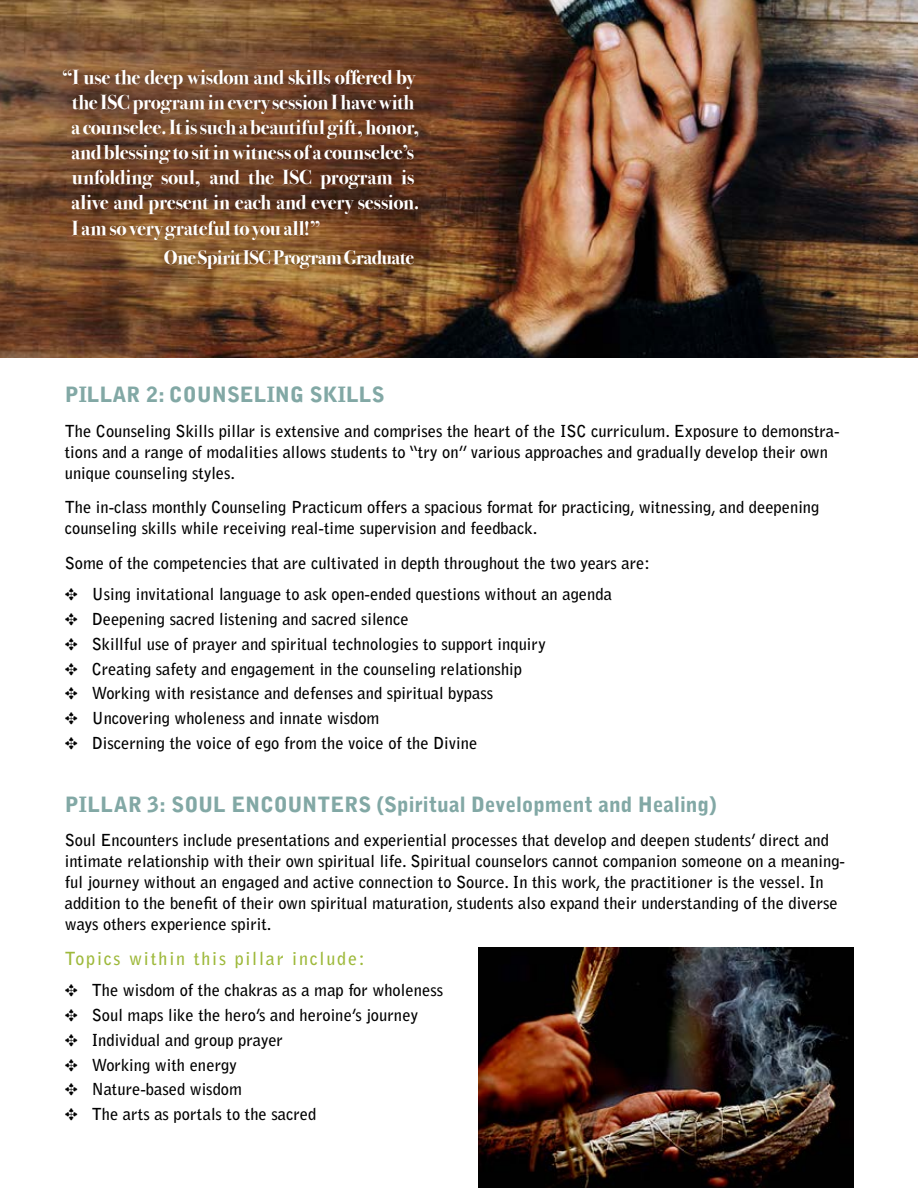
<style>
.page{position:relative;width:918px;height:1188px;background:#fff}
.page>*{position:absolute;margin:0;border:0;box-sizing:border-box;transform-origin:0 0}
.t1{font:900 21px "Bell Gothic Std";color:#82a8a5}
.t2{font:20.25px/25.2px "Bodoni Svty Two ITCTT Bold";letter-spacing:-.005em;color:#fff}
.t3{font:19.5px "Bodoni Svty Two ITCTT Bold";letter-spacing:-.025em;color:#fff}
.t4{font:700 18px "Bell Gothic Std";color:#9eb93b}
.t5{font:700 16.5px/24.8px "Bell Gothic Std";color:#000}
</style>
<div class="page">
<img style="left:0;top:0;width:918px;height:357px">
<img style="left:478px;top:947px;width:375px;height:241px">
<div style="left:55px;top:61px;width:371px;height:216px;background:#3e1400;opacity:.75"></div>
<p class="t2" style="left:71px;top:64px;width:350px;text-indent:-9px">“I use the deep wisdom and skills offered by the ISC program in every session I have with a counselee. It is such a beautiful gift, honor, and blessing to sit in witness of a counselee’s unfolding soul, and the ISC program is alive and present in each and every session.<br>I am so very grateful to you all!”</p>
<p class="t3" style="left:164px;top:246px;width:252px">One Spirit ISC Program Graduate</p>
<p class="t1" style="left:65px;top:383px;width:321px">PILLAR 2: COUNSELING SKILLS</p>
<p class="t5" style="left:65px;top:421px;width:776px;line-height:21px">The Counseling Skills pillar is extensive and comprises the heart of the I SC curriculum. Exposure to demonstra&shy;tions and a range of modalities allows students to “try on” various approaches and gradually develop their own unique counseling styles.</p>
<p class="t5" style="left:65px;top:497px;width:756px;line-height:21px">The in-class monthly Counseling P racticum offers a spacious format for practicing, witnessing, and deepening counseling skills while receiving real-time supervision and feedback.</p>
<p class="t5" style="left:65px;top:547px;width:587px;line-height:31.5px">Some of the competencies that are cultivated in depth throughout the two years are: ✥ U sing invitational language to ask open-ended questions without an agenda</p>
<p class="t5" style="left:65px;top:607px;width:482px">✥ Deepening sacred listening and sacred silence<br>✥ Skillful use of prayer and spiritual technologies to support inquiry ✥ Creating safety and engagement in the counseling relationship<br>✥ Working with resistance and defenses and spiritual bypass<br>✥ U ncovering wholeness and innate wisdom<br>✥ D iscerning the voice of ego from the voice of the D ivine</p>
<p class="t1" style="left:65px;top:792px;width:653px">PILLAR 3: SOUL ENCOUNTERS (SPIRITUAL DEVELOPMENT AND HEALING)</p>
<p class="t5" style="left:65px;top:830px;width:782px;line-height:21px">Soul Encounters include presentations and experiential processes that develop and deepen students’ direct and intimate relationship with their own spiritual life. Spiritual counselors cannot companion someone on a meaning&shy;ful journey without an engaged and active connection to Source. I n this work, the practitioner is the vessel. I n addition to the benefit of their own spiritual maturation, students also expand their understanding of the diverse ways others experience spirit.</p>
<p class="t4" style="left:65px;top:947px;width:302px">Topics within this pillar include:</p>
<p class="t5" style="left:65px;top:978px;width:380px">✥ The wisdom of the chakras as a map for wholeness ✥ Soul maps like the hero’s and heroine’s journey<br>✥ I ndividual and group prayer<br>✥ Working with energy<br>✥ N ature-based wisdom<br>✥ The arts as portals to the sacred</p>
</div>
